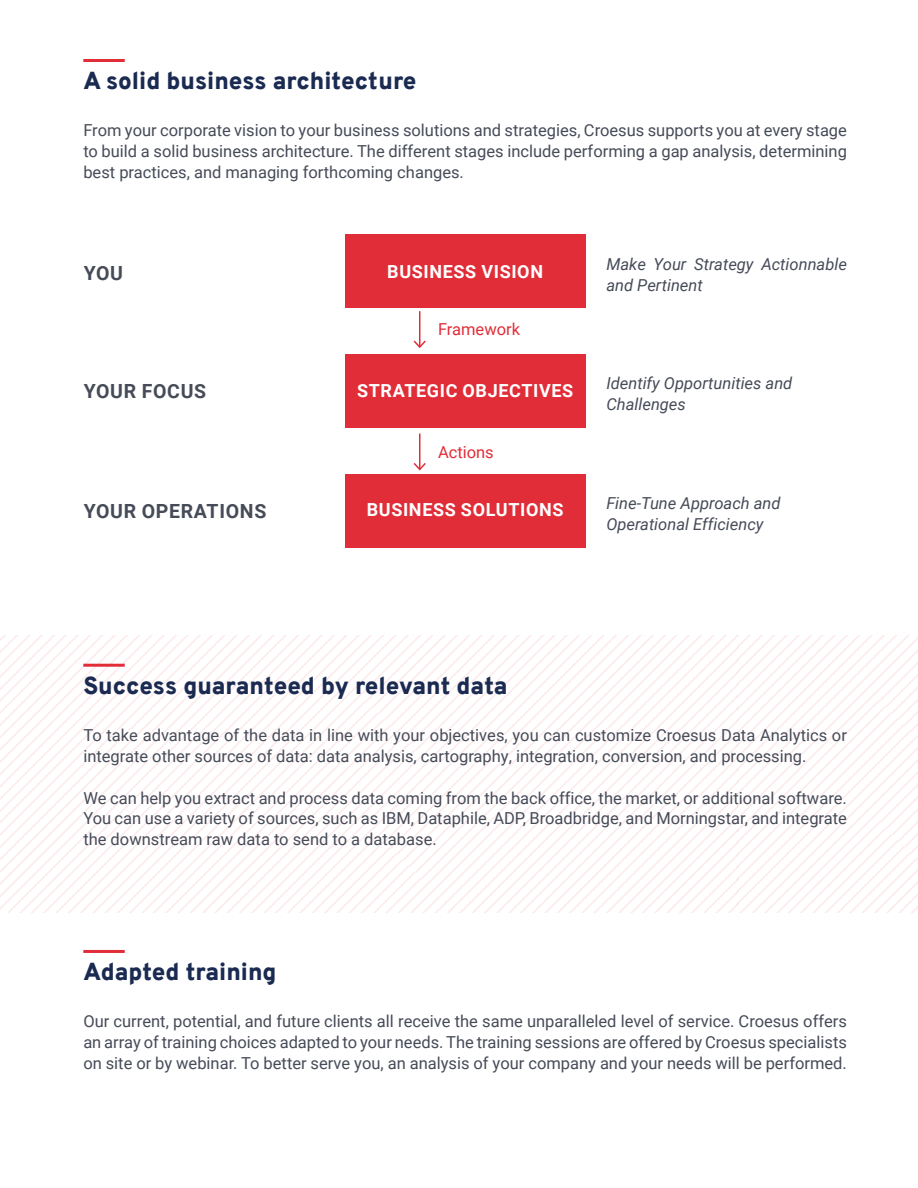
<style>
.page{position:relative;width:918px;height:1188px;background:#fff}
.page>*{position:absolute;margin:0;border:0;box-sizing:border-box;transform-origin:0 0}
.t1{font:900 24px "Overpass";color:#1a2a51}
.t2{font:700 19.5px "Roboto";letter-spacing:.035em;color:#464b58}
.t3{font:700 18px "Roboto";letter-spacing:.035em;color:#fff}
.t4{font:16.5px/20.9px "Roboto";color:#464b58;text-align:justify}
.t5{font:italic 16.5px/20.9px "Roboto";color:#464b58}
.t6{font:16.5px "Roboto";color:#e12d38}
</style>
<div class="page">
<svg style="left:0;top:636px;width:737px;height:276px"></svg>
<svg style="left:737px;top:636px;width:181px;height:276px"></svg>
<div style="left:345px;top:234px;width:240px;height:74px;background:#e12d38"></div>
<div style="left:345px;top:354px;width:240px;height:74px;background:#e12d38"></div>
<div style="left:345px;top:474px;width:240px;height:73px;background:#e12d38"></div>
<hr style="left:83px;top:664px;width:42px;height:3px;background:#e12d38">
<hr style="left:83px;top:950px;width:42px;height:3px;background:#e12d38">
<hr style="left:83px;top:59px;width:42px;height:3px;background:#e12d38">
<hr style="left:419px;top:311px;width:1px;height:36px;background:#e12d38">
<svg style="left:413px;top:339px;width:13px;height:9px"></svg>
<hr style="left:419px;top:434px;width:1px;height:35px;background:#e12d38">
<svg style="left:413px;top:461px;width:13px;height:10px"></svg>
<h1 class="t1" style="left:83px;top:64px;width:335px">A solid business architecture</h1>
<p class="t4" style="left:83px;top:119px;width:765px">From your corporate vision to your business solutions and strategies, Croesus supports you at every stage to build a solid business architecture. The different stages include performing a gap analysis, determining best practices, and managing forthcoming changes.</p>
<p class="t2" style="left:84px;top:259px;width:41px">YOU</p>
<p class="t3" style="left:387px;top:259px;width:157px">BUSINESS VISION</p>
<p class="t5" style="left:606px;top:254px;width:242px">Make Your Strategy Actionnable and Pertinent</p>
<p class="t6" style="left:438px;top:318px;width:84px">Framework</p>
<p class="t2" style="left:84px;top:378px;width:124px">YOUR FOCUS</p>
<p class="t3" style="left:357px;top:378px;width:218px">STRATEGIC OBJECTIVES</p>
<p class="t5" style="left:606px;top:372px;width:188px">Identify Opportunities and<br>Challenges</p>
<p class="t6" style="left:438px;top:440px;width:57px">Actions</p>
<p class="t2" style="left:84px;top:497px;width:184px">YOUR OPERATIONS</p>
<p class="t3" style="left:367px;top:497px;width:198px">BUSINESS SOLUTIONS</p>
<p class="t5" style="left:606px;top:492px;width:176px">Fine-Tune Approach and<br>Operational Efficiency</p>
<h1 class="t1" style="left:83px;top:668px;width:426px">Success guaranteed by relevant data</h1>
<p class="t4" style="left:83px;top:724px;width:765px">To take advantage of the data in line with your objectives, you can customize Croesus Data Analytics or integrate other sources of data: data analysis, cartography, integration, conversion, and processing.</p>
<p class="t4" style="left:83px;top:787px;width:765px">We can help you extract and process data coming from the back office, the market, or additional software.<br>You can use a variety of sources, such as IBM, Dataphile, ADP, Broadbridge, and Morningstar, and integrate the downstream raw data to send to a database.</p>
<h1 class="t1" style="left:83px;top:954px;width:195px">Adapted training</h1>
<p class="t4" style="left:83px;top:1010px;width:765px">Our current, potential, and future clients all receive the same unparalleled level of service. Croesus offers an array of training choices adapted to your needs. The training sessions are offered by Croesus specialists on site or by webinar. To better serve you, an analysis of your company and your needs will be performed.</p>
</div>
